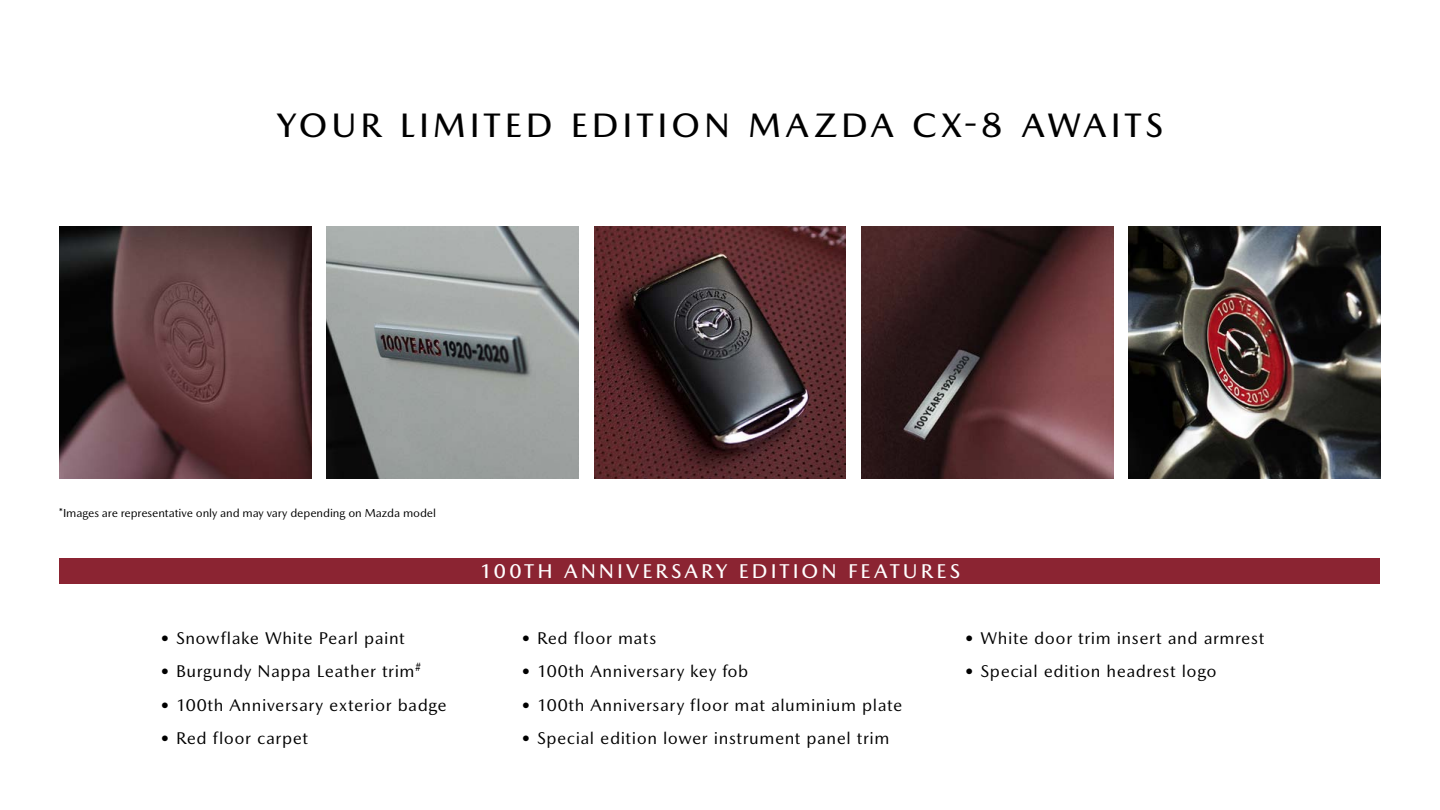
<style>
.page{position:relative;width:1440px;height:810px;background:#fff}
.page>*{position:absolute;margin:0;border:0;box-sizing:border-box;transform-origin:0 0}
.t1{font:500 34.5px "Mazda Type";letter-spacing:.11em;color:#000}
.t2{font:500 20.25px "Mazda Type";letter-spacing:.15em;color:#fff}
.t3{font:17.25px "Mazda Type";letter-spacing:.03em;color:#000}
.t4{font:11.77px "Mazda Type";letter-spacing:-.01em;color:#000}
</style>
<div class="page">
<img style="left:60px;top:226px;width:252px;height:253px">
<img style="left:1128px;top:226px;width:252px;height:253px">
<img style="left:327px;top:226px;width:252px;height:253px">
<img style="left:594px;top:226px;width:252px;height:253px">
<img style="left:861px;top:226px;width:252px;height:253px">
<div style="left:60px;top:558px;width:1320px;height:26px;background:#8b2432"></div>
<h1 class="t1" style="left:277px;top:104px;width:888px">YOUR LIMITED EDITION MAZDA CX-Ḉ AWAITS</h1>
<p class="t4" style="left:59px;top:506px;width:379px">*Images are representative only and may vary depending on Mazda model</p>
<p class="t3" style="left:160px;top:628px;width:247px">• Snowflake White Pearl paint</p>
<p class="t3" style="left:160px;top:661px;width:263px">• Burgundy Nappa Leather trim<sup>#</sup></p>
<p class="t3" style="left:160px;top:695px;width:289px">• 100th Anniversary exterior badge</p>
<p class="t3" style="left:160px;top:728px;width:150px">• Red floor carpet</p>
<p class="t2" style="left:480px;top:559px;width:482px">100TH ANNIVERSARY EDITION FEATURES</p>
<p class="t3" style="left:521px;top:628px;width:137px">• Red floor mats</p>
<p class="t3" style="left:521px;top:661px;width:229px">• 100th Anniversary key fob</p>
<p class="t3" style="left:521px;top:695px;width:383px">• 100th Anniversary floor mat aluminium plate</p>
<p class="t3" style="left:521px;top:728px;width:370px">• Special edition lower instrument panel trim</p>
<p class="t3" style="left:964px;top:627px;width:302px">• White door trim insert and armrest</p>
<p class="t3" style="left:964px;top:661px;width:254px">• Special edition headrest logo</p>
</div>
